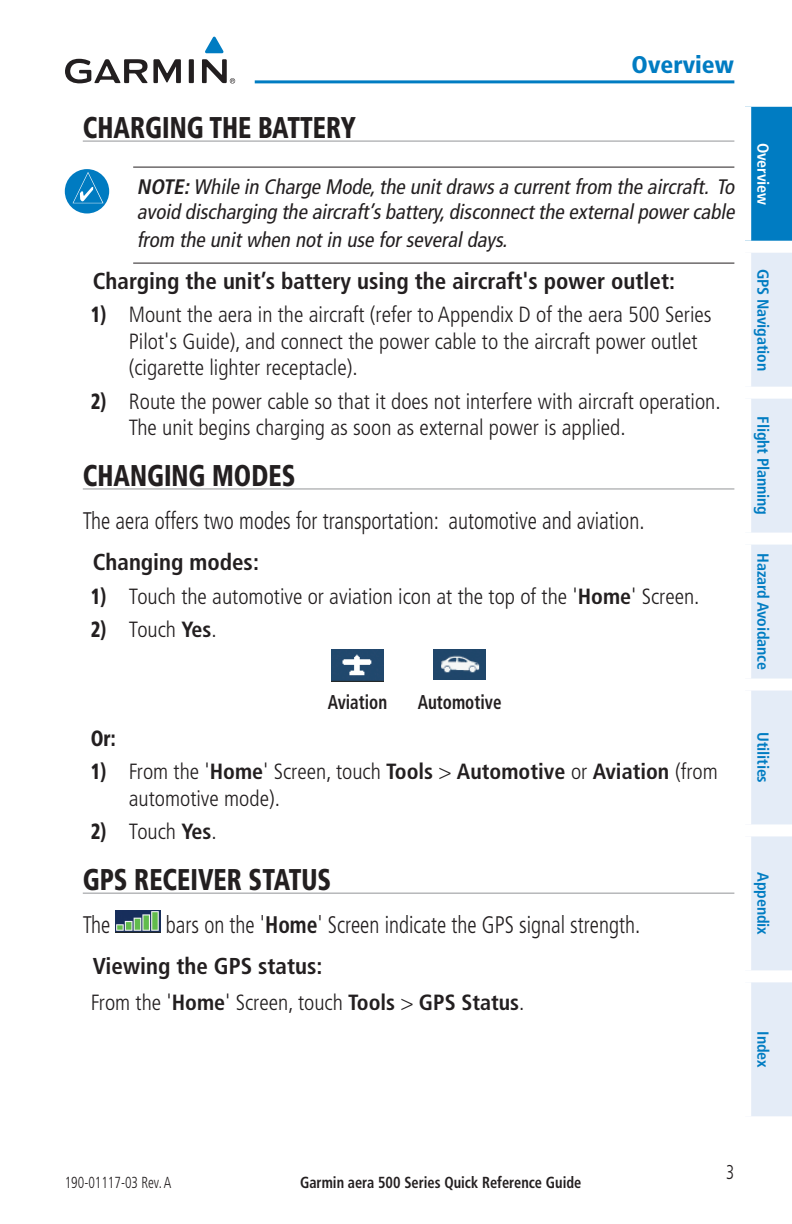
<style>
.page{position:relative;width:792px;height:1224px;background:#fff}
.page>*{position:absolute;margin:0;border:0;box-sizing:border-box;transform-origin:0 0}
.t1{font:900 condensed 30px "Frutiger";color:#231f20;scale:.85 1}
.t2{font:300 condensed 24px "Frutiger";color:#231f20;scale:.9 1}
.t3{font:900 condensed 24px "Frutiger";color:#007cc2}
.t4{font:700 condensed 23px "Frutiger";color:#231f20}
.t5{font:300 condensed 22px/26.4px "Frutiger";color:#231f20}
.t6{font:900 condensed 22px "Frutiger";color:#231f20;scale:.85 1}
.t7{font:italic condensed 21px/25.2px "Frutiger";color:#231f20}
.t8{font:700 condensed 20px "Frutiger";color:#231f20;scale:.85 1}
.t9{font:300 condensed 20px "Frutiger";color:#231f20;scale:.85 1}
.t10{font:700 condensed 16px "Frutiger";letter-spacing:-.01em;color:#007cc2}
.t11{font:700 condensed 16px "Frutiger";color:#231f20;scale:.9 1}
.t12{font:300 condensed 16px "Frutiger";color:#231f20;scale:.85 1}
.t13{font:700 condensed 16px "Frutiger";letter-spacing:-.01em;color:#fff}
.s1{font-weight:700}
.s2{font-weight:900}
</style>
<div class="page">
<div style="left:745px;top:101px;width:47px;height:146px;background:#007cc2"></div>
<div style="left:751px;top:253px;width:41px;height:863px;background:#e4ecf7"></div>
<div style="left:739px;top:95px;width:53px;height:12px;background:#fff"></div>
<div style="left:739px;top:107px;width:12px;height:134px;background:#fff"></div>
<div style="left:739px;top:241px;width:53px;height:12px;background:#fff"></div>
<div style="left:739px;top:387px;width:53px;height:12px;background:#fff"></div>
<div style="left:739px;top:533px;width:53px;height:12px;background:#fff"></div>
<div style="left:739px;top:679px;width:53px;height:12px;background:#fff"></div>
<div style="left:739px;top:824px;width:53px;height:12px;background:#fff"></div>
<div style="left:739px;top:970px;width:53px;height:12px;background:#fff"></div>
<hr style="left:83px;top:141px;width:651px;height:1px;background:#939598">
<hr style="left:133px;top:167px;width:601px;height:1px;background:#231f20">
<hr style="left:133px;top:263px;width:601px;height:1px;background:#231f20">
<hr style="left:83px;top:488px;width:651px;height:1px;background:#939598">
<hr style="left:83px;top:893px;width:651px;height:1px;background:#939598">
<div style="left:65px;top:169px;width:44px;height:44px;background:#007bc1;border-radius:50%"></div>
<svg style="left:73px;top:172px;width:30px;height:31px"></svg>
<img style="left:434px;top:649px;width:52px;height:31px">
<img style="left:332px;top:649px;width:51px;height:33px">
<img style="left:116px;top:910px;width:45px;height:23px">
<hr style="left:255px;top:80px;width:479px;height:3px;background:#007cc2">
<svg style="left:205px;top:37px;width:19px;height:16px"></svg>
<svg style="left:65px;top:59px;width:170px;height:24px"></svg>
<p class="t3" style="left:632px;top:50px;width:104px">OVERVIEW</p>
<h1 class="t1" style="left:83px;top:109px;width:323px">CHARGING THE BATTERY</h1>
<p class="t7" style="left:137px;top:174px;width:604px"><span class="s1">NOTE:</span>While in Charge Mode,the unitdrawsa currentfrom the aircraft. To avoid discharging the aircraft’sbattery,disconnectthe externalpowercable</p>
<p class="t7" style="left:137px;top:228px;width:376px">from the unitwhen notin use forseveraldays.</p>
<p class="t4" style="left:93px;top:267px;width:584px">Charging the unit’s battery using the aircraft's power outlet:</p>
<p class="t5" style="left:129px;top:302px;width:584px;text-indent:-38px"><span class="s2">1)</span> Mount the aera in the aircraft (refer to Appendix D of the aera 500 Series<br>Pilot's Guide), and connect the power cable to the aircraft power outlet (cigarette lighter receptacle).</p>
<p class="t5" style="left:129px;top:388px;width:593px;text-indent:-38px"><span class="s2">2)</span> Route the power cable so that it does not interfere with aircraft operation.<br>The unit begins charging as soon as external power is applied.</p>
<h1 class="t1" style="left:83px;top:457px;width:248px">CHANGING MODES</h1>
<p class="t2" style="left:83px;top:507px;width:626px">The aera offers two modes for transportation: automotive and aviation.</p>
<p class="t4" style="left:93px;top:548px;width:168px">Changing modes:</p>
<p class="t5" style="left:91px;top:583px;width:610px"><span class="s2">1)</span> Touch the automotive or aviation icon at the top of the '<span class="s1">Home</span>' Screen.</p>
<p class="t5" style="left:91px;top:617px;width:127px"><span class="s2">2)</span> Touch <span class="s1">Yes</span>.</p>
<p class="t8" style="left:328px;top:690px;width:71px">Aviation</p>
<p class="t8" style="left:418px;top:690px;width:100px">Automotive</p>
<p class="t6" style="left:91px;top:725px;width:31px">OR:</p>
<p class="t5" style="left:129px;top:759px;width:591px;text-indent:-38px"><span class="s2">1)</span> From the '<span class="s1">Home</span>' Screen, touch <span class="s1">Tools</span> &gt; <span class="s1">Automotive</span> or <span class="s1">Aviation</span> (from automotive mode).</p>
<p class="t5" style="left:91px;top:819px;width:127px"><span class="s2">2)</span> Touch <span class="s1">Yes</span>.</p>
<h1 class="t1" style="left:83px;top:861px;width:275px">GPS RECEIVER STATUS</h1>
<p class="t2" style="left:83px;top:911px;width:32px">The</p>
<p class="t2" style="left:166px;top:911px;width:528px">bars on the '<span class="s1">Home</span>' Screen indicate the GPS signal strength.</p>
<p class="t4" style="left:93px;top:953px;width:231px">Viewing the GPS status:</p>
<p class="t5" style="left:91px;top:990px;width:435px">From the '<span class="s1">Home</span>' Screen, touch <span class="s1">Tools</span> &gt; <span class="s1">GPS Status</span>.</p>
<p class="t13" style="left:773px;top:143px;width:64px;rotate:90deg">Overview</p>
<p class="t10" style="left:773px;top:269px;width:104px;rotate:90deg">GPS Navigation</p>
<p class="t10" style="left:773px;top:416px;width:100px;rotate:90deg">Flight Planning</p>
<p class="t10" style="left:773px;top:553px;width:118px;rotate:90deg">Hazard Avoidance</p>
<p class="t10" style="left:773px;top:732px;width:52px;rotate:90deg">Utilities</p>
<p class="t10" style="left:773px;top:872px;width:64px;rotate:90deg">Appendix</p>
<p class="t10" style="left:773px;top:1031px;width:38px;rotate:90deg">Index</p>
<p class="t12" style="left:65px;top:1173px;width:127px">190-01117-03 Rev. A</p>
<p class="t11" style="left:300px;top:1173px;width:314px">Garmin aera 500 Series Quick Reference Guide</p>
<p class="t9" style="left:726px;top:1161px;width:11px">3</p>
</div>
